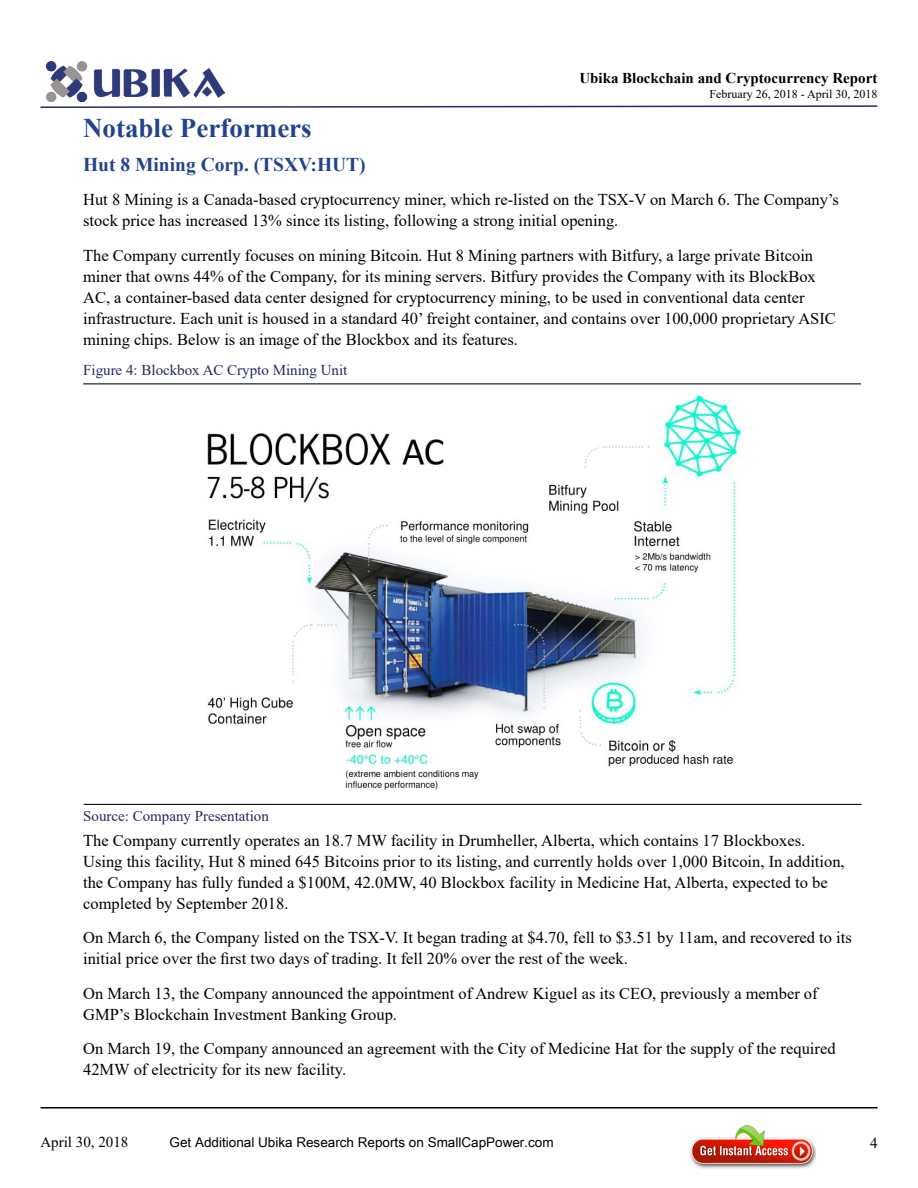
<style>
.page{position:relative;width:918px;height:1188px;background:#fff}
.page>*{position:absolute;margin:0;border:0;box-sizing:border-box;transform-origin:0 0}
.t1{font:700 27px "Times New Roman";color:#22438d}
.t2{font:700 19.5px "Times New Roman";color:#22438d}
.t3{font:16.5px/21px "Times New Roman";color:#000}
.t4{font:15px "Times New Roman";color:#252960}
.t5{font:700 15px "Times New Roman";color:#000}
.t6{font:15px "Times New Roman";color:#000}
.t7{font:13.5px "Arial Unicode MS";color:#000101}
.t8{font:12px "Times New Roman";color:#000}
</style>
<div class="page">
<img style="left:47px;top:61px;width:178px;height:41px">
<svg style="left:40px;top:105px;width:838px;height:3px"></svg>
<hr style="left:40px;top:1107px;width:838px;height:1px;background:#000">
<hr style="left:83px;top:383px;width:778px;height:1px;background:#000">
<img style="left:207px;top:395px;width:535px;height:395px">
<hr style="left:84px;top:804px;width:778px;height:1px;background:#000">
<img style="left:690px;top:1126px;width:126px;height:43px">
<p class="t5" style="left:579px;top:68px;width:300px">Ubika Blockchain and Cryptocurrency Report</p>
<p class="t8" style="left:709px;top:85px;width:169px">February 26, 2018 - April 30, 2018</p>
<h1 class="t1" style="left:83px;top:109px;width:230px">Notable Performers</h1>
<p class="t2" style="left:83px;top:150px;width:284px">Hut 8 Mining Corp. (TSXV:HUT)</p>
<p class="t3" style="left:83px;top:189px;width:757px">Hut 8 Mining is a Canada-based cryptocurrency miner, which re-listed on the TSX-V on March 6. The Company’s stock price has increased 13% since its listing, following a strong initial opening.</p>
<p class="t3" style="left:83px;top:244px;width:754px">The Company currently focuses on mining Bitcoin. Hut 8 Mining partners with Bitfury, a large private Bitcoin miner that owns 44% of the Company, for its mining servers. Bitfury provides the Company with its BlockBox AC, a container-based data center designed for cryptocurrency mining, to be used in conventional data center infrastructure. Each unit is housed in a standard 40’ freight container, and contains over 100,000 proprietary ASIC mining chips. Below is an image of the Blockbox and its features.</p>
<p class="t4" style="left:83px;top:360px;width:266px">Figure 4: Blockbox AC Crypto Mining Unit</p>
<p class="t4" style="left:83px;top:805px;width:187px">Source: Company Presentation</p>
<p class="t3" style="left:83px;top:829px;width:763px">The Company currently operates an 18.7 MW facility in Drumheller, Alberta, which contains 17 Blockboxes.<br>Using this facility, Hut 8 mined 645 Bitcoins prior to its listing, and currently holds over 1,000 Bitcoin, In addition, the Company has fully funded a $100M, 42.0MW, 40 Blockbox facility in Medicine Hat, Alberta, expected to be completed by September 2018.</p>
<p class="t3" style="left:83px;top:926px;width:770px">On March 6, the Company listed on the TSX-V. It began trading at $4.70, fell to $3.51 by 11am, and recovered to its initial price over the first two days of trading. It fell 20% over the rest of the week.</p>
<p class="t3" style="left:83px;top:982px;width:736px">On March 13, the Company announced the appointment of Andrew Kiguel as its CEO, previously a member of<br>GMP’s Blockchain Investment Banking Group.</p>
<p class="t3" style="left:83px;top:1037px;width:754px">On March 19, the Company announced an agreement with the City of Medicine Hat for the supply of the required<br>42MW of electricity for its new facility.</p>
<p class="t6" style="left:40px;top:1132px;width:89px">April 30, 2018</p>
<p class="t6" style="left:870px;top:1132px;width:9px">4</p>
<p class="t7" style="left:170px;top:1132px;width:386px">Get Additional Ubika Research Reports on SmallCapPower.com</p>
</div>
